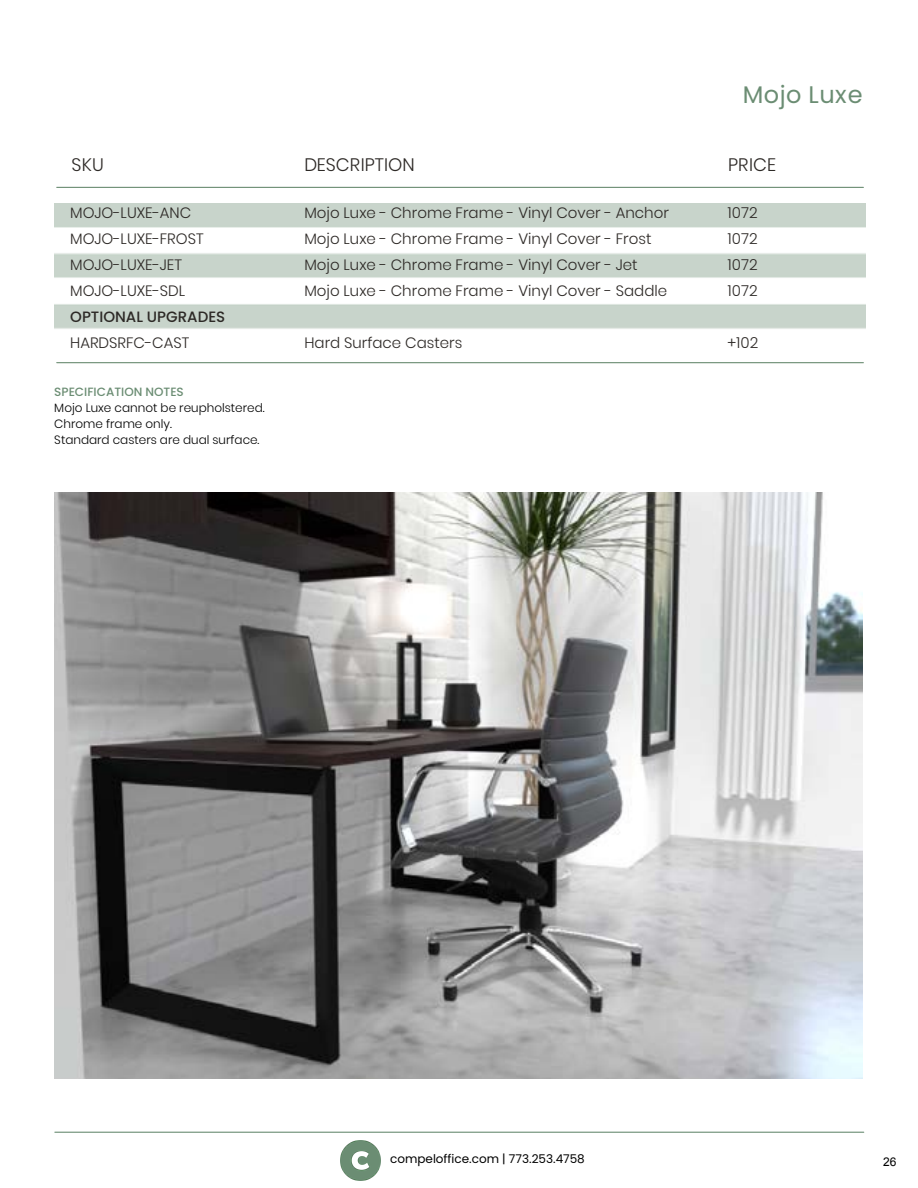
<style>
.page{position:relative;width:918px;height:1188px;background:#fff}
.page>*{position:absolute;margin:0;border:0;box-sizing:border-box;transform-origin:0 0}
.t1{font:24px "Poppins";letter-spacing:.02em;color:#6b8d73}
.t2{font:300 18px "Poppins";color:#2d2926}
.t3{font:300 15px/25.8px "Poppins";color:#2d2926}
.t4{font:500 15px "Poppins";color:#2d2926}
.t5{font:300 12px/16px "Poppins";color:#000}
.t6{font:12px "Poppins";color:#000}
.t7{font:500 12px "Poppins";color:#6b8d73}
.t8{font:12px "Arial";color:#000}
</style>
<div class="page">
<img style="left:54px;top:493px;width:808px;height:586px">
<hr style="left:57px;top:187px;width:806px;height:1px;background:#6b8d73">
<hr style="left:57px;top:362px;width:806px;height:1px;background:#6b8d73">
<hr style="left:55px;top:1132px;width:809px;height:1px;background:#6b8d73">
<img style="left:340px;top:1140px;width:41px;height:41px">
<h1 class="t1" style="left:743px;top:81px;width:121px">Mojo Luxe</h1>
<p class="t2" style="left:72px;top:155px;width:34px">SKU</p>
<p class="t2" style="left:304px;top:155px;width:112px">DESCRIPTION</p>
<p class="t2" style="left:728px;top:155px;width:49px">PRICE</p>
<p class="t3" style="left:70px;top:200px;width:135px">MOJO-LUXE-ANC<br>MOJO-LUXE-FROST<br>MOJO-LUXE-JET<br>MOJO-LUXE-SDL</p>
<p class="t4" style="left:70px;top:308px;width:157px">OPTIONAL UPGRADES</p>
<p class="t3" style="left:70px;top:330px;width:121px">HARDSRFC-CAST</p>
<p class="t7" style="left:54px;top:384px;width:131px">SPECIFICATION NOTES</p>
<p class="t5" style="left:54px;top:399px;width:212px">Mojo Luxe cannot be reupholstered.<br>Chrome frame only.<br>Standard casters are dual surface.</p>
<p class="t3" style="left:304px;top:200px;width:366px">Mojo Luxe - Chrome Frame - Vinyl Cover - Anchor Mojo Luxe - Chrome Frame - Vinyl Cover - Frost Mojo Luxe - Chrome Frame - Vinyl Cover - Jet Mojo Luxe - Chrome Frame - Vinyl Cover - Saddle</p>
<p class="t3" style="left:304px;top:330px;width:159px">Hard Surface Casters</p>
<p class="t3" style="left:727px;top:200px;width:32px;text-align:justify">1072<br>1072<br>1072<br>1072</p>
<p class="t3" style="left:727px;top:330px;width:32px">+102</p>
<p class="t6" style="left:390px;top:1152px;width:196px">compeloffice.com | 773.253.4758</p>
<p class="t8" style="left:883px;top:1154px;width:15px">26</p>
</div>
